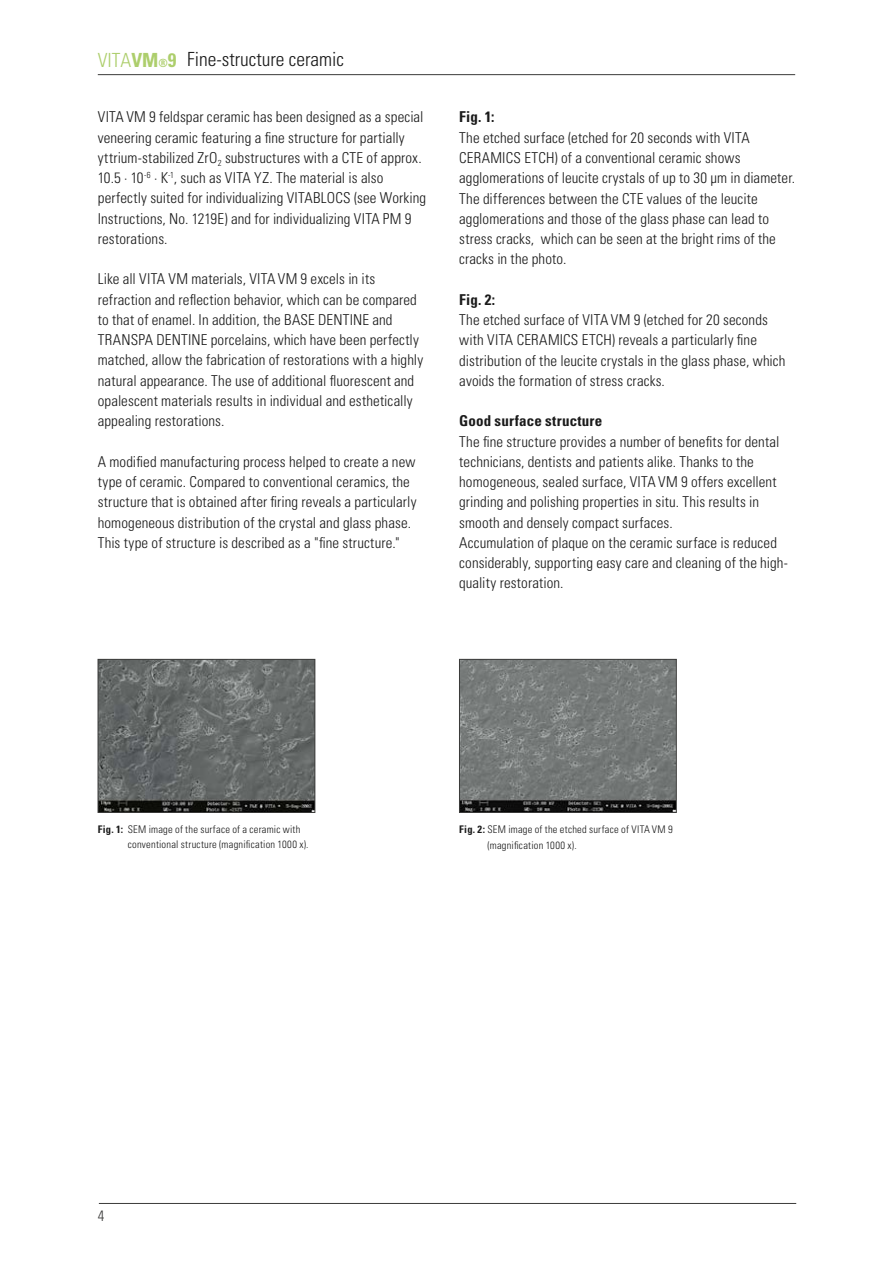
<style>
.page{position:relative;width:893px;height:1263px;background:#fff}
.page>*{position:absolute;margin:0;border:0;box-sizing:border-box;transform-origin:0 0}
.t1{font:300 condensed 19.5px "Univers LT";color:#1a1a1a}
.t2{font:300 condensed 19.5px "Univers LT";color:#adce6c}
.t3{font:300 condensed 15px/20.2px "Univers LT";letter-spacing:.005em;color:#1a1a1a}
.t4{font:700 condensed 15px "Univers LT";letter-spacing:.01em;color:#1a1a1a}
.t5{font:300 condensed 15px "Univers LT";color:#3b3b3a}
.t6{font:300 condensed 10.5px/14.7px "Univers LT";letter-spacing:.02em;color:#1a1a1a}
.s1{font-weight:700}
.s2{font-weight:700;font-size:11.25px}
</style>
<div class="page">
<hr style="left:99px;top:1203px;width:697px;height:1px;background:#3b3b3a">
<hr style="left:98px;top:74px;width:697px;height:1px;background:#3b3b3a">
<img style="left:100px;top:661px;width:213px;height:150px">
<div style="left:98px;top:659px;width:217px;height:154px;border:1px solid #3b3b3a"></div>
<img style="left:461px;top:661px;width:214px;height:150px">
<div style="left:459px;top:659px;width:218px;height:154px;border:1px solid #3b3b3a"></div>
<h1 class="t2" style="left:98px;top:48px;width:80px">VITA<span class="s1">VM</span><span class="s2">®</span><span class="s1">9</span></h1>
<h1 class="t1" style="left:187px;top:48px;width:159px">Fine-structure ceramic</h1>
<p class="t3" style="left:98px;top:107px;width:330px">VITA VM 9 feldspar ceramic has been designed as a special veneering ceramic featuring a fine structure for partially yttrium-stabilized ZrO<sub>2</sub> substructures with a CTE of approx.<br>10.5 · 10<sup>-6</sup> · K<sup>-1</sup>, such as VITA YZ. The material is also perfectly suited for individualizing VITABLOCS (see Working Instructions, No. 1219E) and for individualizing VITA PM 9 restorations.</p>
<p class="t3" style="left:98px;top:269px;width:327px">Like all VITA VM materials, VITA VM 9 excels in its refraction and reflection behavior, which can be compared to that of enamel. In addition, the BASE DENTINE and TRANSPA DENTINE porcelains, which have been perfectly matched, allow the fabrication of restorations with a highly natural appearance. The use of additional fluorescent and opalescent materials results in individual and esthetically appealing restorations.</p>
<p class="t3" style="left:98px;top:451px;width:320px">A modified manufacturing process helped to create a new type of ceramic. Compared to conventional ceramics, the structure that is obtained after firing reveals a particularly homogeneous distribution of the crystal and glass phase.<br>This type of structure is described as a "fine structure."</p>
<p class="t4" style="left:459px;top:108px;width:37px">Fig. 1:</p>
<p class="t3" style="left:459px;top:127px;width:337px">The etched surface (etched for 20 seconds with VITA CERAMICS ETCH) of a conventional ceramic shows agglomerations of leucite crystals of up to 30 μm in diameter.<br>The differences between the CTE values of the leucite agglomerations and those of the glass phase can lead to stress cracks, which can be seen at the bright rims of the cracks in the photo.</p>
<p class="t4" style="left:459px;top:290px;width:38px">Fig. 2:</p>
<p class="t3" style="left:459px;top:310px;width:328px">The etched surface of VITA VM 9 (etched for 20 seconds with VITA CERAMICS ETCH) reveals a particularly fine distribution of the leucite crystals in the glass phase, which avoids the formation of stress cracks.</p>
<p class="t4" style="left:459px;top:412px;width:145px">Good surface structure</p>
<p class="t3" style="left:459px;top:431px;width:330px">The fine structure provides a number of benefits for dental technicians, dentists and patients alike. Thanks to the homogeneous, sealed surface, VITA VM 9 offers excellent grinding and polishing properties in situ. This results in smooth and densely compact surfaces.<br>Accumulation of plaque on the ceramic surface is reduced considerably, supporting easy care and cleaning of the high&shy;quality restoration.</p>
<p class="t6" style="left:128px;top:822px;width:182px;text-indent:-30px"><span class="s1">Fig. 1:</span> SEM image of the surface of a ceramic with conventional structure (magnification 1000 x).</p>
<p class="t6" style="left:487px;top:822px;width:187px;line-height:15.8px;text-indent:-28px"><span class="s1">Fig. 2:</span> SEM image of the etched surface of VITA VM 9 (magnification 1000 x).</p>
<p class="t5" style="left:98px;top:1206px;width:8px">4</p>
</div>
